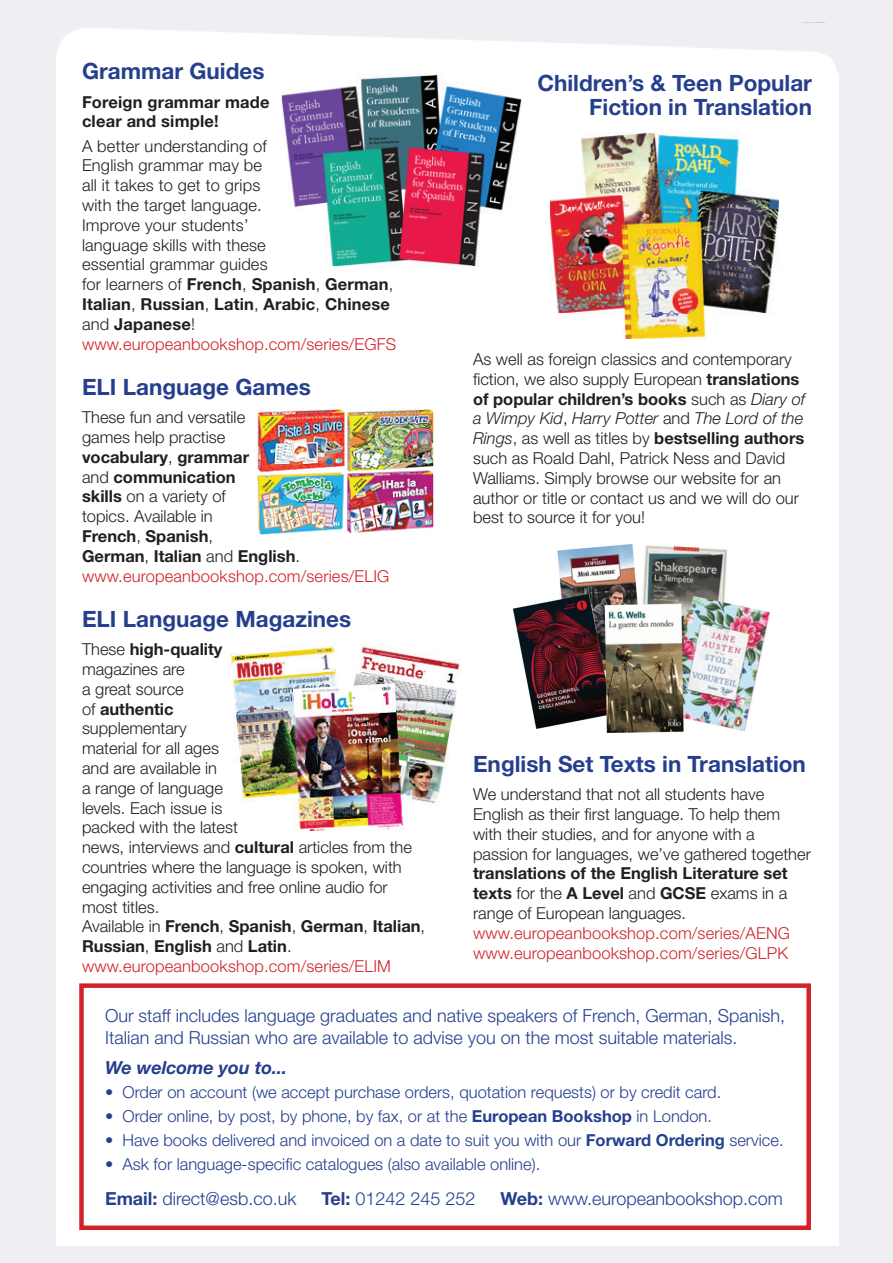
<style>
.page{position:relative;width:893px;height:1263px;background:#efeff3}
.page>*{position:absolute;margin:0;border:0;box-sizing:border-box;transform-origin:0 0}
.t1{font:700 22.5px/24px "Helvetica Neue";color:#253f8e;text-align:right}
.t2{font:300 18px/21.6px "Helvetica Neue";color:#253f8e}
.t3{font:italic 700 18px "Helvetica Neue";color:#253f8e}
.t4{font:300 16.5px/19.8px "Helvetica Neue";color:#231f20}
.t5{font:300 16.5px "Helvetica Neue";color:#253f8e}
.t6{font:700 16.5px/19.8px "Helvetica Neue";color:#231f20}
.t7{font:300 16.5px/19.8px "Helvetica Neue";letter-spacing:.01em;color:#d1232a}
.s1{font-weight:700}
.s2{color:#d1232a}
.s3{font-style:italic}
.s4{font-weight:300}
</style>
<div class="page">
<div style="left:56px;top:73px;width:782px;height:1173px;background:#fff"></div>
<div style="left:56px;top:45px;width:780px;height:28px;background:#fff"></div>
<svg style="left:60px;top:22px;width:765px;height:23px"></svg>
<img style="left:228px;top:645px;width:233px;height:186px">
<div style="left:79px;top:983px;width:732px;height:247px;border:4px solid #d1232a"></div>
<img style="left:551px;top:132px;width:228px;height:207px">
<img style="left:257px;top:408px;width:176px;height:127px">
<img style="left:514px;top:544px;width:255px;height:188px">
<img style="left:282px;top:75px;width:239px;height:192px">
<h1 class="t1" style="left:82px;top:59px;width:184px">Grammar Guides</h1>
<p class="t6" style="left:82px;top:92px;width:189px">Foreign grammar made clear and simple!</p>
<p class="t4" style="left:82px;top:135px;width:316px">A better understanding of<br>English grammar may be<br>all it takes to get to grips<br>with the target language.<br>Improve your students’<br>language skills with these<br>essential grammar guides<br>for learners of <span class="s1">French</span>, <span class="s1">Spanish</span>, <span class="s1">German</span>,<br><span class="s1">Italian</span>, <span class="s1">Russian</span>, <span class="s1">Latin</span>, <span class="s1">Arabic</span>, <span class="s1">Chinese </span>and <span class="s1">Japanese</span>! <span class="s2">www.europeanbookshop.com/series/EGFS</span></p>
<h1 class="t1" style="left:82px;top:374px;width:230px">ELI Language Games</h1>
<p class="t4" style="left:82px;top:407px;width:309px">These fun and versatile<br>games help practise<br><span class="s1">vocabulary</span>, <span class="s1">grammar<br></span>and <span class="s1">communication<br>skills</span> on a variety of<br>topics. Available in<br><span class="s1">French</span>, <span class="s1">Spanish</span>,<br><span class="s1">German</span>, <span class="s1">Italian</span> and <span class="s1">English</span>. <span class="s2">www.europeanbookshop.com/series/ELIG</span></p>
<h1 class="t1" style="left:82px;top:606px;width:271px">ELI Language Magazines</h1>
<p class="t4" style="left:82px;top:639px;width:345px">These <span class="s1">high-quality<br></span>magazines are<br>a great source<br>of <span class="s1">authentic<br></span>supplementary<br>material for all ages<br>and are available in<br>a range of language<br>levels. Each issue is<br>packed with the latest<br>news, interviews and <span class="s1">cultural</span> articles from the countries where the language is spoken, with engaging activities and free online audio for most titles.<br>Available in <span class="s1">French</span>, <span class="s1">Spanish</span>, <span class="s1">German</span>, <span class="s1">Italian</span>,<br><span class="s1">Russian</span>, <span class="s1">English</span> and <span class="s1">Latin</span>. <span class="s2">www.europeanbookshop.com/series/ELIM</span></p>
<h1 class="t1" style="left:537px;top:70px;width:276px">Children’s &amp; Teen Popular<br>Fiction in Translation</h1>
<p class="t4" style="left:473px;top:349px;width:334px">As well as foreign classics and contemporary fiction, we also supply European <span class="s1">translations of popular children’s books</span> such as <span class="s3">Diary of a Wimpy Kid</span>, <span class="s3">Harry Potter</span> and <span class="s3">The Lord of the Rings</span>, as well as titles by <span class="s1">bestselling authors </span>such as Roald Dahl, Patrick Ness and David Walliams. Simply browse our website for an author or title or contact us and we will do our best to source it for you!</p>
<h1 class="t1" style="left:473px;top:751px;width:334px">English Set Texts in Translation</h1>
<p class="t4" style="left:473px;top:784px;width:339px">We understand that not all students have English as their first language. To help them with their studies, and for anyone with a passion for languages, we’ve gathered together</p>
<p class="t6" style="left:473px;top:863px;width:316px;text-align:justify">translations of the English Literature set texts <span class="s4">for the</span> A Level <span class="s4">and</span> GCSE <span class="s4">exams in a range of European languages.</span></p>
<p class="t7" style="left:473px;top:923px;width:318px">www.europeanbookshop.com/series/AENG www.europeanbookshop.com/series/GLPK</p>
<p class="t2" style="left:105px;top:1005px;width:682px">Our staff includes language graduates and native speakers of French, German, Spanish,<br>Italian and Russian who are available to advise you on the most suitable materials.</p>
<p class="t3" style="left:105px;top:1056px;width:184px">We welcome you to...</p>
<p class="t5" style="left:105px;top:1082px;width:618px">• Order on account (we accept purchase orders, quotation requests) or by credit card.</p>
<p class="t5" style="left:105px;top:1106px;width:608px">• Order online, by post, by phone, by fax, or at the <span class="s1">European Bookshop</span> in London.</p>
<p class="t5" style="left:105px;top:1130px;width:680px">• Have books delivered and invoiced on a date to suit you with our <span class="s1">Forward Ordering</span> service.</p>
<p class="t5" style="left:105px;top:1154px;width:437px">• Ask for language-specific catalogues (also available online).</p>
<p class="t2" style="left:105px;top:1187px;width:193px"><span class="s1">Email:</span> direct@esb.co.uk</p>
<p class="t2" style="left:321px;top:1187px;width:156px"><span class="s1">Tel:</span> 01242 245 252</p>
<p class="t2" style="left:501px;top:1187px;width:284px"><span class="s1">Web:</span> www.europeanbookshop.com</p>
</div>
